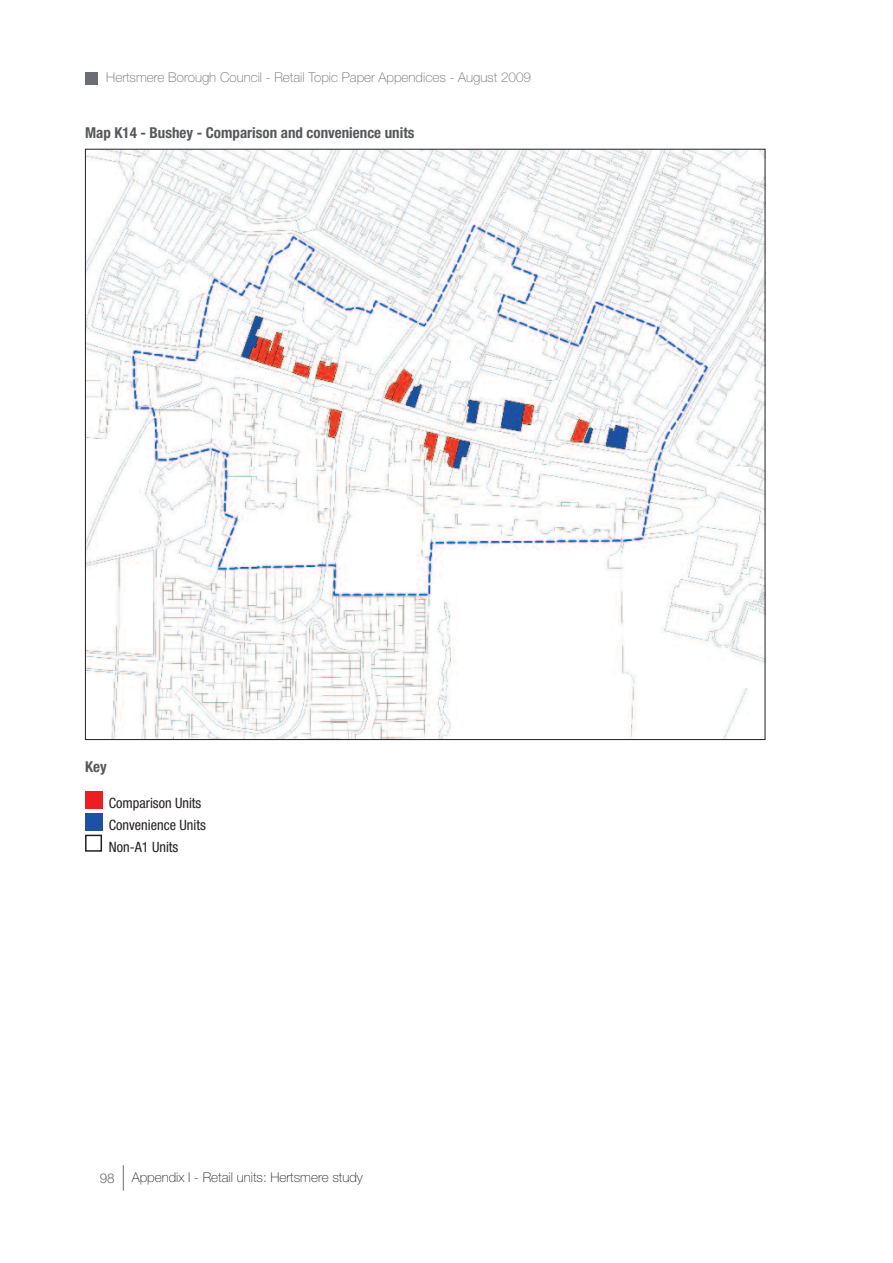
<style>
.page{position:relative;width:893px;height:1263px;background:#fff}
.page>*{position:absolute;margin:0;border:0;box-sizing:border-box;transform-origin:0 0}
.t1{font:700 condensed 15px "Helvetica Neue";color:#57585a}
.t2{font:condensed 14.25px/21.6px "Helvetica Neue";color:#231f20}
.t3{font:100 13.5px "Helvetica Neue";color:#6c6d70}
.t4{font:100 13.5px "Helvetica Neue";color:#231f20}
.t5{font:300 13.5px "Helvetica Neue";color:#6c6d70}
</style>
<div class="page">
<div style="left:85px;top:72px;width:13px;height:13px;background:#6c6d70"></div>
<img style="left:87px;top:151px;width:676px;height:587px">
<svg style="left:123px;top:1165px;width:1px;height:26px"></svg>
<div style="left:85px;top:835px;width:17px;height:17px;border:2px solid #231f20"></div>
<div style="left:85px;top:813px;width:17px;height:17px;background:#1c52a4"></div>
<div style="left:85px;top:791px;width:17px;height:17px;background:#ee1d23"></div>
<p class="t3" style="left:106px;top:73px;width:426px">Hertsmere Borough Council - Retail Topic Paper Appendices - August 2009</p>
<p class="t1" style="left:85px;top:128px;width:331px">Map K14 - Bushey - Comparison and convenience units</p>
<p class="t1" style="left:85px;top:761px;width:23px">Key</p>
<p class="t2" style="left:109px;top:794px;width:98px">Comparison Units<br>Convenience Units<br>Non-A1 Units</p>
<p class="t5" style="left:100px;top:1170px;width:17px">98</p>
<p class="t4" style="left:132px;top:1172px;width:233px">Appendix I - Retail units: Hertsmere study</p>
</div>
